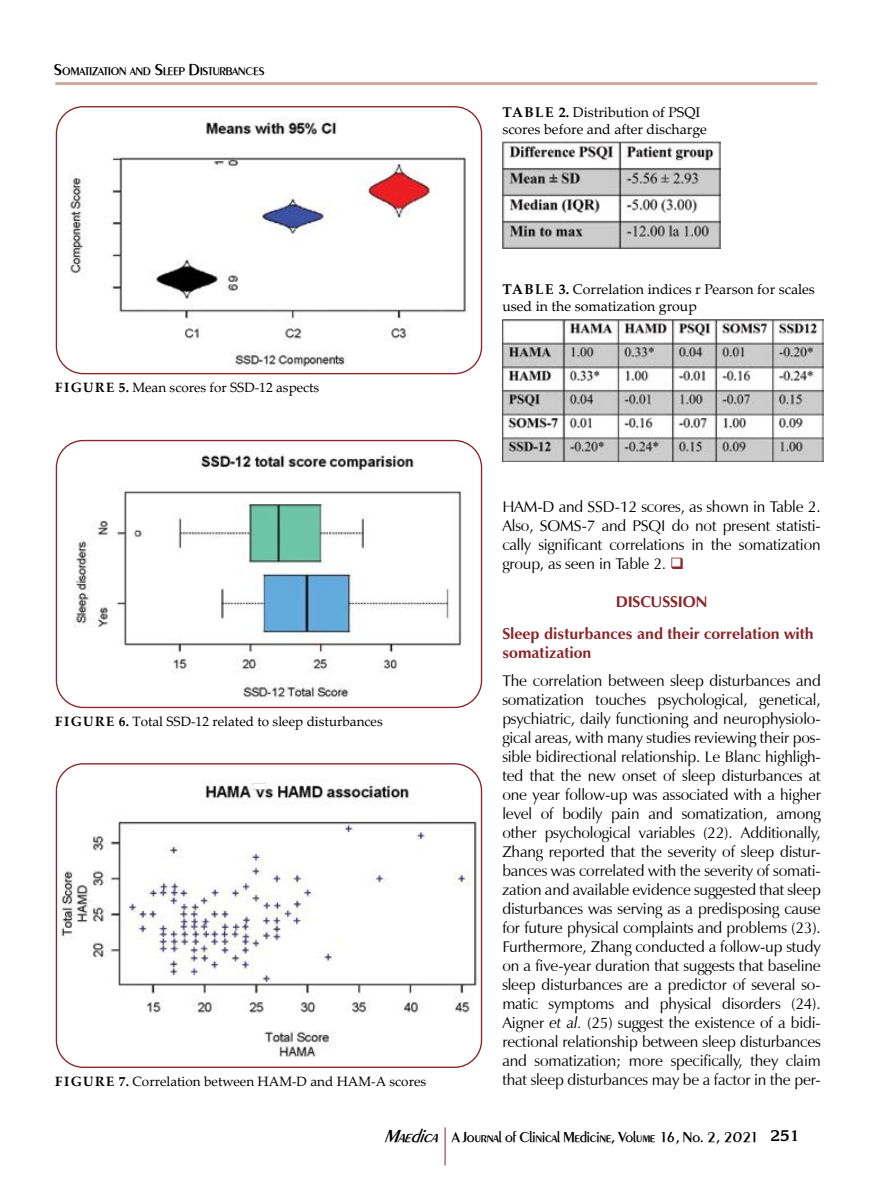
<style>
.page{position:relative;width:893px;height:1191px;background:#fff}
.page>*{position:absolute;margin:0;border:0;box-sizing:border-box;transform-origin:0 0}
.t1{font:15.75px/19px "Z Humanist Normal";letter-spacing:-.01em;color:#000;text-align:justify}
.t2{font:700 15.75px/31.8px "Z Humanist";color:#8a2529;text-align:center}
.t3{font:500 15px "Peinaud";letter-spacing:-.005em;color:#000}
.t4{font:14.1px/17px "Palatino Linotype";color:#000}
.t5{font:13.5px "Palatino Linotype";color:#000}
.t6{font:500 11.55px "Peinaud";color:#000}
.s1{font-size:16.5px}
.s2{font-weight:700}
.s3{color:#8a2529}
.s4{font-family:"Z Humanist";font-style:italic}
.s5{font-style:italic;font-size:18px}
.s6{font-family:"Korina";font-weight:700}
</style>
<div class="page">
<hr style="left:55px;top:82px;width:762px;height:3px;background:#d0aca0">
<hr style="left:445px;top:1127px;width:1px;height:38px;background:#8a2529">
<img style="left:69px;top:117px;width:400px;height:252px">
<div style="left:56px;top:106px;width:426px;height:268px;border:1px solid #8a2529;border-radius:27px"></div>
<img style="left:73px;top:450px;width:389px;height:251px">
<div style="left:56px;top:440px;width:426px;height:268px;border:1px solid #8a2529;border-radius:27px"></div>
<img style="left:56px;top:779px;width:425px;height:282px">
<div style="left:56px;top:763px;width:426px;height:305px;border:1px solid #8a2529;border-radius:27px"></div>
<img style="left:502px;top:141px;width:219px;height:107px">
<img style="left:502px;top:319px;width:321px;height:143px">
<p class="t6" style="left:54px;top:64px;width:211px"><span class="s1">S</span>OMATIZATION AND <span class="s1">S</span>LEEP <span class="s1">D</span>ISTURBANCES</p>
<p class="t5" style="left:55px;top:378px;width:266px"><span class="s2">FIGURE 5.</span> Mean scores for SSD-12 aspects</p>
<p class="t5" style="left:55px;top:712px;width:329px"><span class="s2">FIGURE 6.</span> Total SSD-12 related to sleep disturbances</p>
<p class="t5" style="left:55px;top:1071px;width:372px"><span class="s2">FIGURE 7.</span> Correlation between HAM-D and HAM-A scores</p>
<p class="t4" style="left:502px;top:103px;width:206px"><span class="s2">TABLE 2.</span> Distribution of PSQI scores before and after discharge</p>
<p class="t4" style="left:502px;top:280px;width:314px"><span class="s2">TABLE 3.</span> Correlation indices r Pearson for scales used in the somatization group</p>
<p class="t1" style="left:502px;top:497px;width:320px">HAM-D and SSD-12 scores, as shown in Table 2.<br>Also, SOMS-7 and PSQI do not present statisti&shy;cally significant correlations in the somatization group, as seen in Table 2. <span class="s3">❑</span></p>
<p class="t2" style="left:502px;top:586px;width:313px">DISCUSSION<br>Sleep disturbances and their correlation with</p>
<p class="t2" style="left:502px;top:637px;width:91px">somatization</p>
<p class="t1" style="left:502px;top:671px;width:320px">The correlation between sleep disturbances and somatization touches psychological, genetical, psychiatric, daily functioning and neurophysiolo&shy;gical areas, with many studies reviewing their pos&shy;sible bidirectional relationship. Le Blanc highligh&shy;ted that the new onset of sleep disturbances at one year follow-up was associated with a higher level of bodily pain and somatization, among other psychological variables (22). Additionally, Zhang reported that the severity of sleep distur&shy;bances was correlated with the severity of somati&shy;zation and available evidence suggested that sleep disturbances was serving as a predisposing cause for future physical complaints and problems (23).<br>Furthermore, Zhang conducted a follow-up study on a five-year duration that suggests that baseline sleep disturbances are a predictor of several so&shy;matic symptoms and physical disorders (24).<br>Aigner <span class="s4">et al.</span> (25) suggest the existence of a bidi&shy;rectional relationship between sleep disturbances and somatization; more specifically, they claim that sleep disturbances may be a factor in the per-</p>
<p class="t3" style="left:384px;top:1127px;width:417px"><span class="s5">Maedica</span> A Journal of Clinical Medicine, Volume 16, No. 2, 2021 <span class="s6">251</span></p>
</div>
